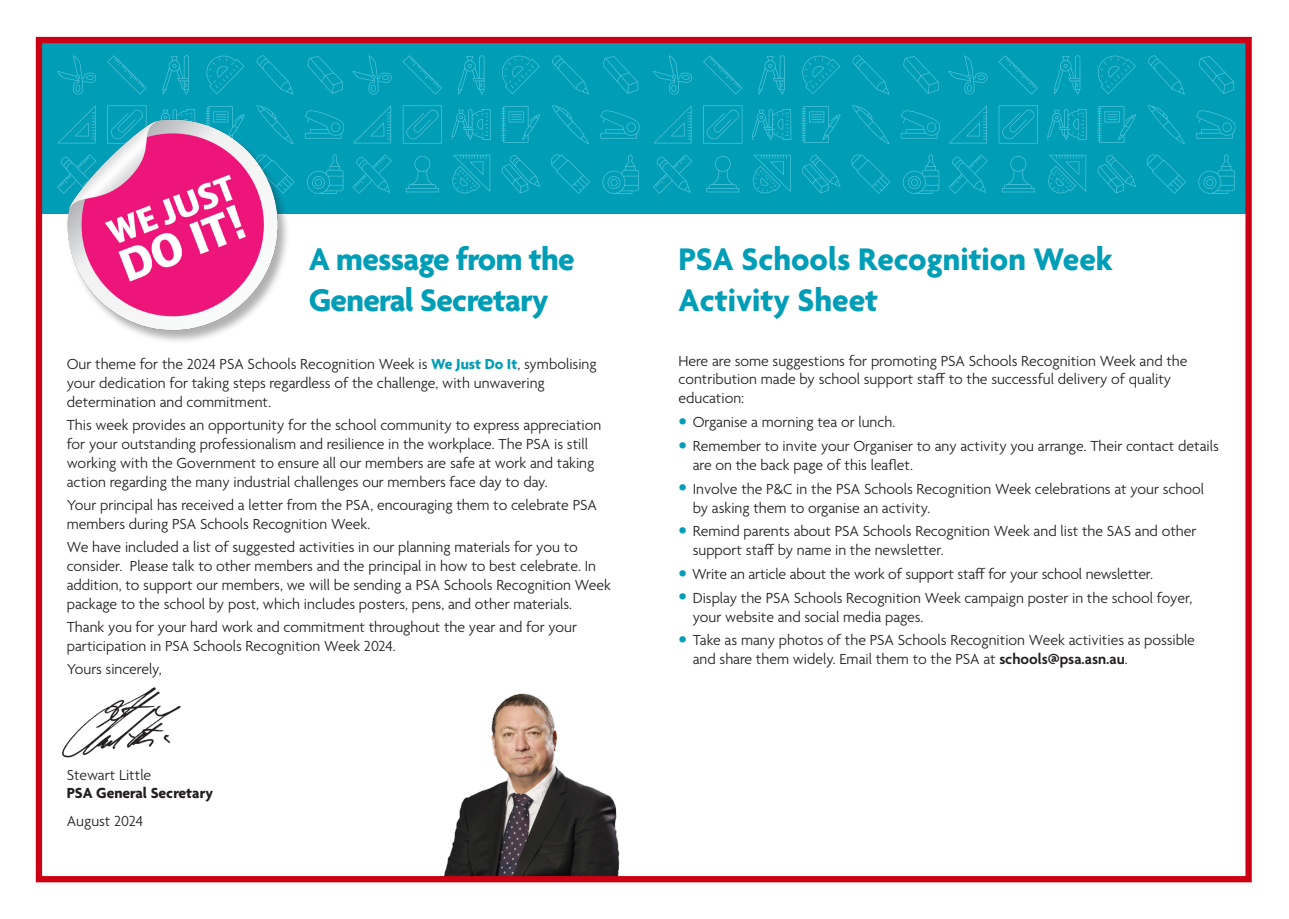
<style>
.page{position:relative;width:1289px;height:919px;background:#fff}
.page>*{position:absolute;margin:0;border:0;box-sizing:border-box;transform-origin:0 0}
.t1{font:700 33.75px/40.5px "Agenda";color:#009db7}
.t2{font:700 33.75px/40.5px "Agenda";letter-spacing:-.02em;color:#009db7}
.TEXT{font:300 15.75px/18.9px "Agenda";color:#231f20}
.t3{font:700 15.75px/18.9px "Agenda";color:#231f20}
.s1{font-weight:700;color:#009db7}
.s2{font-weight:300}
.s3{font-size:24px;color:#009db7}
.s4{font-weight:600}
</style>
<div class="page">
<div style="left:42px;top:41px;width:1203px;height:172px;background:#009db7"></div>
<svg style="left:57px;top:55px;width:39px;height:40px"></svg>
<svg style="left:107px;top:55px;width:40px;height:39px"></svg>
<svg style="left:163px;top:55px;width:26px;height:39px"></svg>
<svg style="left:206px;top:55px;width:38px;height:39px"></svg>
<svg style="left:256px;top:55px;width:37px;height:39px"></svg>
<svg style="left:307px;top:56px;width:36px;height:38px"></svg>
<svg style="left:309px;top:110px;width:35px;height:29px"></svg>
<svg style="left:309px;top:154px;width:34px;height:40px"></svg>
<svg style="left:353px;top:55px;width:39px;height:40px"></svg>
<svg style="left:353px;top:105px;width:38px;height:38px"></svg>
<svg style="left:352px;top:154px;width:40px;height:40px"></svg>
<svg style="left:403px;top:55px;width:39px;height:39px"></svg>
<svg style="left:403px;top:105px;width:39px;height:39px"></svg>
<svg style="left:406px;top:156px;width:33px;height:36px"></svg>
<svg style="left:458px;top:55px;width:26px;height:39px"></svg>
<svg style="left:451px;top:109px;width:40px;height:31px"></svg>
<svg style="left:452px;top:155px;width:38px;height:39px"></svg>
<svg style="left:502px;top:55px;width:38px;height:39px"></svg>
<svg style="left:501px;top:106px;width:39px;height:37px"></svg>
<svg style="left:501px;top:155px;width:39px;height:38px"></svg>
<svg style="left:552px;top:55px;width:37px;height:39px"></svg>
<svg style="left:603px;top:56px;width:35px;height:38px"></svg>
<svg style="left:552px;top:105px;width:37px;height:39px"></svg>
<svg style="left:600px;top:110px;width:40px;height:29px"></svg>
<svg style="left:551px;top:154px;width:39px;height:40px"></svg>
<svg style="left:602px;top:154px;width:37px;height:40px"></svg>
<svg style="left:653px;top:55px;width:39px;height:40px"></svg>
<svg style="left:654px;top:106px;width:37px;height:37px"></svg>
<svg style="left:653px;top:154px;width:39px;height:40px"></svg>
<svg style="left:703px;top:55px;width:39px;height:39px"></svg>
<svg style="left:703px;top:105px;width:39px;height:39px"></svg>
<svg style="left:706px;top:156px;width:33px;height:36px"></svg>
<svg style="left:758px;top:55px;width:26px;height:39px"></svg>
<svg style="left:752px;top:109px;width:39px;height:31px"></svg>
<svg style="left:752px;top:155px;width:38px;height:39px"></svg>
<svg style="left:802px;top:55px;width:38px;height:39px"></svg>
<svg style="left:801px;top:106px;width:40px;height:37px"></svg>
<svg style="left:802px;top:155px;width:38px;height:38px"></svg>
<svg style="left:852px;top:55px;width:37px;height:39px"></svg>
<svg style="left:903px;top:56px;width:35px;height:38px"></svg>
<svg style="left:852px;top:105px;width:37px;height:39px"></svg>
<svg style="left:900px;top:110px;width:40px;height:29px"></svg>
<svg style="left:851px;top:154px;width:39px;height:40px"></svg>
<svg style="left:903px;top:154px;width:36px;height:40px"></svg>
<svg style="left:948px;top:55px;width:39px;height:40px"></svg>
<svg style="left:949px;top:105px;width:38px;height:38px"></svg>
<svg style="left:948px;top:154px;width:39px;height:40px"></svg>
<svg style="left:998px;top:55px;width:39px;height:39px"></svg>
<svg style="left:998px;top:105px;width:39px;height:39px"></svg>
<svg style="left:1002px;top:156px;width:32px;height:36px"></svg>
<svg style="left:1054px;top:55px;width:26px;height:39px"></svg>
<svg style="left:1047px;top:109px;width:39px;height:31px"></svg>
<svg style="left:1048px;top:155px;width:38px;height:39px"></svg>
<svg style="left:1097px;top:55px;width:38px;height:39px"></svg>
<svg style="left:1097px;top:106px;width:39px;height:37px"></svg>
<svg style="left:1097px;top:155px;width:39px;height:38px"></svg>
<svg style="left:1148px;top:55px;width:36px;height:39px"></svg>
<svg style="left:1199px;top:56px;width:35px;height:38px"></svg>
<svg style="left:1148px;top:105px;width:37px;height:39px"></svg>
<svg style="left:1196px;top:110px;width:39px;height:29px"></svg>
<svg style="left:1146px;top:154px;width:39px;height:40px"></svg>
<svg style="left:1198px;top:154px;width:36px;height:40px"></svg>
<img style="left:57px;top:105px;width:252px;height:236px">
<img style="left:62px;top:687px;width:119px;height:71px">
<img style="left:444px;top:693px;width:176px;height:182px">
<div style="left:36px;top:37px;width:1215px;height:845px;border:6px solid #cb0014"></div>
<p class="t2" style="left:309px;top:241px;width:267px">A message from the<br>General Secretary</p>
<p class="TEXT" style="left:67px;top:355px;width:531px">Our theme for the 2024 PSA Schools Recognition Week is <span class="s1">We Just Do It</span>, symbolising your dedication for taking steps regardless of the challenge, with unwavering determination and commitment.</p>
<p class="TEXT" style="left:67px;top:416px;width:536px">This week provides an opportunity for the school community to express appreciation for your outstanding professionalism and resilience in the workplace. The PSA is still working with the Government to ensure all our members are safe at work and taking action regarding the many industrial challenges our members face day to day.</p>
<p class="TEXT" style="left:67px;top:496px;width:531px">Your principal has received a letter from the PSA, encouraging them to celebrate PSA members during PSA Schools Recognition Week.</p>
<p class="TEXT" style="left:67px;top:538px;width:545px">We have included a list of suggested activities in our planning materials for you to consider. Please talk to other members and the principal in how to best celebrate. In addition, to support our members, we will be sending a PSA Schools Recognition Week package to the school by post, which includes posters, pens, and other materials.</p>
<p class="TEXT" style="left:67px;top:618px;width:512px">Thank you for your hard work and commitment throughout the year and for your participation in PSA Schools Recognition Week 2024.</p>
<p class="TEXT" style="left:67px;top:660px;width:96px">Yours sincerely,</p>
<p class="t3" style="left:67px;top:766px;width:148px"><span class="s2">Stewart Little<br></span>PSA General Secretary</p>
<p class="TEXT" style="left:67px;top:812px;width:78px">August 2024</p>
<p class="t1" style="left:678px;top:241px;width:436px">PSA Schools Recognition Week<br>Activity Sheet</p>
<p class="TEXT" style="left:678px;top:352px;width:510px">Here are some suggestions for promoting PSA Schools Recognition Week and the contribution made by school support staff to the successful delivery of quality education:</p>
<p class="TEXT" style="left:678px;top:413px;width:218px"><span class="s3">•</span> Organise a morning tea or lunch.</p>
<p class="TEXT" style="left:692px;top:437px;width:527px;text-indent:-14px"><span class="s3">•</span> Remember to invite your Organiser to any activity you arrange. Their contact details are on the back page of this leaflet.</p>
<p class="TEXT" style="left:692px;top:480px;width:513px;text-indent:-14px"><span class="s3">•</span> Involve the P&amp;C in the PSA Schools Recognition Week celebrations at your school by asking them to organise an activity.</p>
<p class="TEXT" style="left:692px;top:522px;width:505px;text-indent:-14px"><span class="s3">•</span> Remind parents about PSA Schools Recognition Week and list the SAS and other support staff by name in the newsletter.</p>
<p class="TEXT" style="left:678px;top:565px;width:476px"><span class="s3">•</span> Write an article about the work of support staff for your school newsletter.</p>
<p class="TEXT" style="left:692px;top:589px;width:501px;text-indent:-14px"><span class="s3">•</span> Display the PSA Schools Recognition Week campaign poster in the school foyer, your website and social media pages.</p>
<p class="TEXT" style="left:692px;top:631px;width:503px;text-indent:-14px"><span class="s3">•</span> Take as many photos of the PSA Schools Recognition Week activities as possible and share them widely. Email them to the PSA at <span class="s4">schools@psa.asn.au</span>.</p>
</div>
